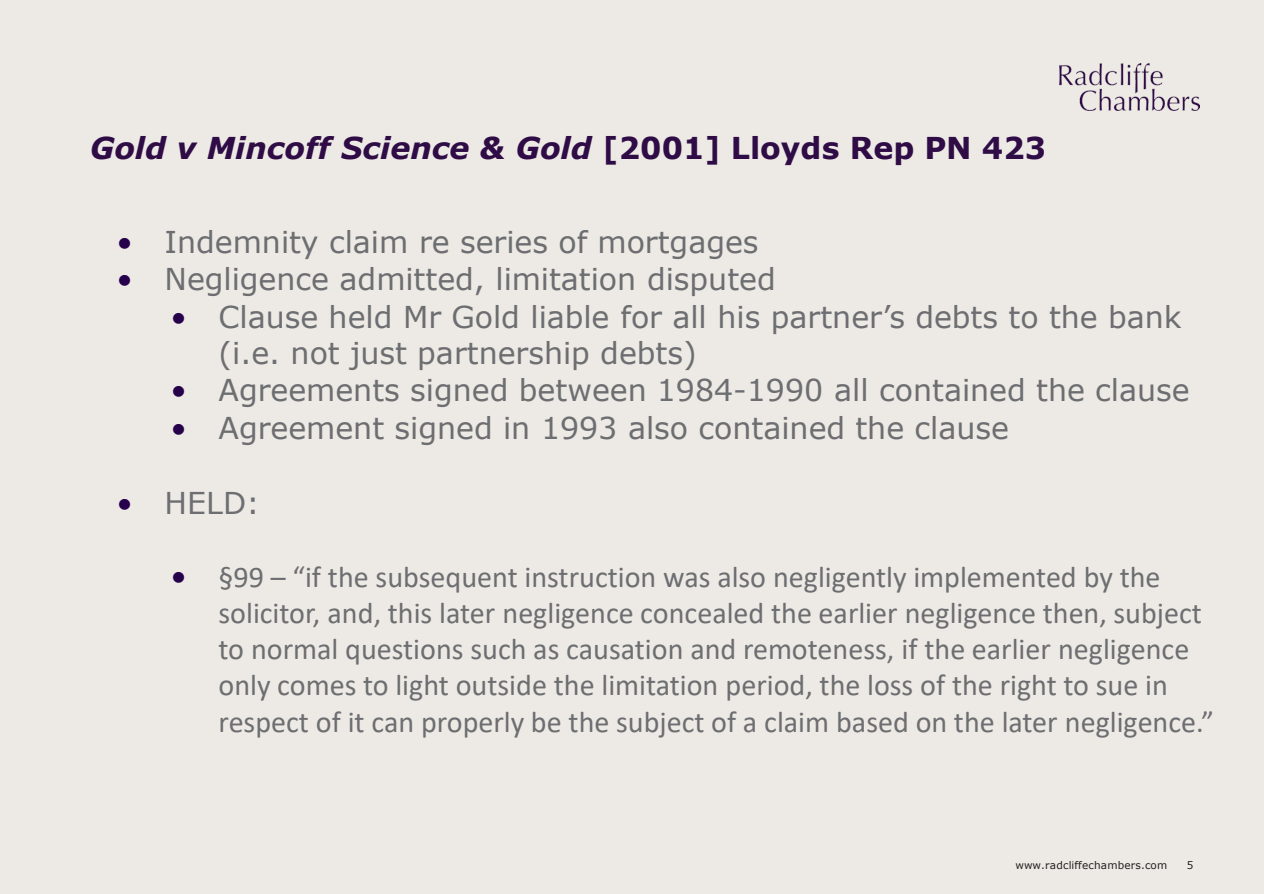
<style>
.page{position:relative;width:1264px;height:894px;background:#fff}
.page>*{position:absolute;margin:0;border:0;box-sizing:border-box;transform-origin:0 0}
.t1{font:30px/36.2px "Calibri";color:#6d6e71}
.t2{font:30px/36px "Verdana";color:#6d6e71}
.t3{font:italic 700 30px "Verdana";color:#2f0c46}
.t4{font:10.5px "Verdana";letter-spacing:.015em;color:#231f20}
.s1{font-style:normal}
.s2{color:#26004b}
.s3{font-family:"Verdana";color:#26004b}
</style>
<div class="page">
<div style="left:0;top:0;width:1263px;height:893px;background:#edeae5"></div>
<img style="left:1059px;top:64px;width:140px;height:46px">
<h2 class="t3" style="left:90px;top:127px;width:957px">Gold v Mincoff Science &amp; Gold <span class="s1">[2001] Lloyds Rep PN 423</span></h2>
<p class="t2" style="left:116px;top:223px;width:643px"><span class="s2">•</span> Indemnity claim re series of mortgages</p>
<p class="t2" style="left:116px;top:261px;width:660px"><span class="s2">•</span> Negligence admitted, limitation disputed</p>
<p class="t2" style="left:218px;top:298px;width:964px;text-indent:-48px"><span class="s2">•</span> Clause held Mr Gold liable for all his partner’s debts to the bank (i.e. not just partnership debts)</p>
<p class="t2" style="left:170px;top:372px;width:1020px"><span class="s2">•</span> Agreements signed between 1984-1990 all contained the clause</p>
<p class="t2" style="left:170px;top:409px;width:840px"><span class="s2">•</span> Agreement signed in 1993 also contained the clause</p>
<p class="t2" style="left:116px;top:484px;width:145px"><span class="s2">•</span> HELD:</p>
<p class="t1" style="left:218px;top:558px;width:996px;text-indent:-48px"><span class="s3">•</span> §99 – “if the subsequent instruction was also negligently implemented by the solicitor, and, this later negligence concealed the earlier negligence then, subject to normal questions such as causation and remoteness, if the earlier negligence only comes to light outside the limitation period, the loss of the right to sue in respect of it can properly be the subject of a claim based on the later negligence.”</p>
<p class="t4" style="left:1015px;top:858px;width:153px">www.radcliffechambers.com</p>
<p class="t4" style="left:1186px;top:858px;width:8px">5</p>
</div>
